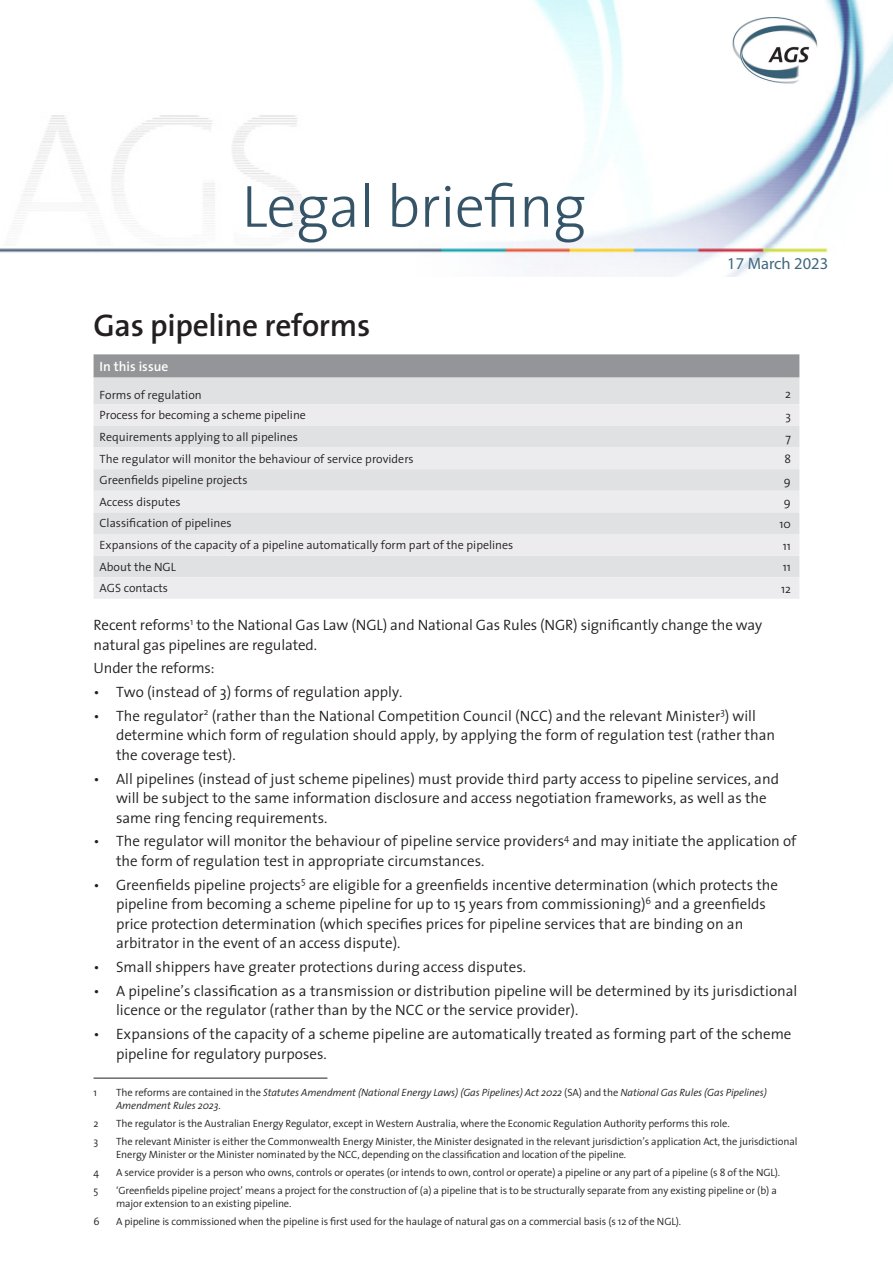
<style>
.page{position:relative;width:893px;height:1263px;background:#fff}
.page>*{position:absolute;margin:0;border:0;box-sizing:border-box;transform-origin:0 0}
.HEADING_4{font:300 60px "The Sans";letter-spacing:-.01em;color:#365468}
.MAIN_HEAD{font:600 31.5px "The Sans";letter-spacing:-.01em;color:#231f20}
.TEXT{font:16.5px "Myriad Pro";color:#40687e}
.Text{font:300 15px/19.5px "The Sans";color:#231f20}
.TEXT-2{font:600 13.5px "The Sans";color:#fff}
.Contents{font:300 12px "The Sans";color:#231f20}
.Head_1{font:300 12px "The Sans";color:#231f20}
.Foot_note{font:300 10.5px/13.5px "The Sans";letter-spacing:-.01em;color:#231f20}
.Foot_note-2{font:italic 300 10.5px/13.5px "The Sans";letter-spacing:-.01em;color:#231f20}
.s1{font-style:normal}
</style>
<div class="page">
<img style="left:0;top:0;width:893px;height:276px">
<img style="left:731px;top:9px;width:87px;height:82px">
<hr style="left:94px;top:1078px;width:233px;height:1px;background:#231f20">
<svg style="left:94px;top:354px;width:705px;height:24px;background:#96989b"></svg>
<div style="left:94px;top:378px;width:705px;height:26px;background:#e0e1e3"></div>
<svg style="left:94px;top:404px;width:705px;height:195px;background:#e6e7e9"></svg>
<p class="HEADING_4" style="left:242px;top:157px;width:346px">Legal briefing</p>
<p class="MAIN_HEAD" style="left:94px;top:299px;width:278px">Gas pipeline reforms</p>
<p class="TEXT" style="left:727px;top:253px;width:102px">17 March 2023</p>
<p class="TEXT-2" style="left:100px;top:355px;width:70px">In this issue</p>
<p class="Contents" style="left:100px;top:385px;width:104px">Forms of regulation</p>
<p class="Contents" style="left:785px;top:384px;width:7px">2</p>
<p class="Contents" style="left:100px;top:405px;width:208px">Process for becoming a scheme pipeline</p>
<p class="Head_1" style="left:785px;top:406px;width:7px">3</p>
<p class="Contents" style="left:100px;top:427px;width:200px">Requirements applying to all pipelines</p>
<p class="Head_1" style="left:785px;top:427px;width:7px">7</p>
<p class="Contents" style="left:100px;top:449px;width:316px">The regulator will monitor the behaviour of service providers</p>
<p class="Head_1" style="left:784px;top:449px;width:8px">8</p>
<p class="Contents" style="left:100px;top:470px;width:149px">Greenfields pipeline projects</p>
<p class="Head_1" style="left:784px;top:471px;width:8px">9</p>
<p class="Contents" style="left:100px;top:492px;width:82px">Access disputes</p>
<p class="Head_1" style="left:784px;top:492px;width:8px">9</p>
<p class="Contents" style="left:100px;top:513px;width:134px">Classification of pipelines</p>
<p class="Head_1" style="left:779px;top:514px;width:13px">10</p>
<p class="Contents" style="left:100px;top:535px;width:415px">Expansions of the capacity of a pipeline automatically form part of the pipelines</p>
<p class="Head_1" style="left:783px;top:535px;width:10px">11</p>
<p class="Contents" style="left:100px;top:557px;width:78px">About the NGL</p>
<p class="Head_1" style="left:783px;top:557px;width:10px">11</p>
<p class="Head_1" style="left:100px;top:578px;width:70px">AGS contacts</p>
<p class="Head_1" style="left:781px;top:579px;width:11px">12</p>
<p class="Text" style="left:94px;top:615px;width:670px">Recent reforms<sup>1</sup> to the National Gas Law (NGL) and National Gas Rules (NGR) significantly change the way natural gas pipelines are regulated.</p>
<p class="Text" style="left:94px;top:658px;width:123px">Under the reforms:</p>
<p class="Text" style="left:94px;top:682px;width:310px">• Two (instead of 3) forms of regulation apply.</p>
<p class="Text" style="left:116px;top:706px;width:661px;text-indent:-23px">• The regulator<sup>2</sup> (rather than the National Competition Council (NCC) and the relevant Minister<sup>3</sup>) will determine which form of regulation should apply, by applying the form of regulation test (rather than the coverage test).</p>
<p class="Text" style="left:116px;top:768px;width:664px;text-indent:-23px">• All pipelines (instead of just scheme pipelines) must provide third party access to pipeline services, and will be subject to the same information disclosure and access negotiation frameworks, as well as the same ring fencing requirements.</p>
<p class="Text" style="left:116px;top:831px;width:682px;text-indent:-23px">• The regulator will monitor the behaviour of pipeline service providers<sup>4</sup> and may initiate the application of the form of regulation test in appropriate circumstances.</p>
<p class="Text" style="left:116px;top:874px;width:664px;text-indent:-23px">• Greenfields pipeline projects<sup>5</sup> are eligible for a greenfields incentive determination (which protects the pipeline from becoming a scheme pipeline for up to 15 years from commissioning)<sup>6</sup> and a greenfields price protection determination (which specifies prices for pipeline services that are binding on an arbitrator in the event of an access dispute).</p>
<p class="Text" style="left:94px;top:957px;width:434px">• Small shippers have greater protections during access disputes.</p>
<p class="Text" style="left:116px;top:980px;width:683px;text-indent:-23px">• A pipeline’s classification as a transmission or distribution pipeline will be determined by its jurisdictional licence or the regulator (rather than by the NCC or the service provider).</p>
<p class="Text" style="left:116px;top:1024px;width:677px;text-indent:-23px">• Expansions of the capacity of a scheme pipeline are automatically treated as forming part of the scheme pipeline for regulatory purposes.</p>
<p class="Foot_note" style="left:94px;top:1085px;width:5px">1</p>
<p class="Foot_note-2" style="left:116px;top:1085px;width:652px"><span class="s1">The reforms are contained in the</span> Statutes Amendment (National Energy Laws) (Gas Pipelines) Act 2022 <span class="s1">(SA) and the</span> National Gas Rules (Gas Pipelines)<br>Amendment Rules 2023<span class="s1">.</span></p>
<p class="Foot_note" style="left:94px;top:1116px;width:7px">2</p>
<p class="Foot_note" style="left:116px;top:1116px;width:615px">The regulator is the Australian Energy Regulator, except in Western Australia, where the Economic Regulation Authority performs this role.</p>
<p class="Foot_note" style="left:94px;top:1134px;width:6px">3</p>
<p class="Foot_note" style="left:116px;top:1134px;width:683px">The relevant Minister is either the Commonwealth Energy Minister, the Minister designated in the relevant jurisdiction’s application Act, the jurisdictional<br>Energy Minister or the Minister nominated by the NCC, depending on the classification and location of the pipeline.</p>
<p class="Foot_note" style="left:94px;top:1165px;width:7px">4</p>
<p class="Foot_note" style="left:116px;top:1165px;width:666px">A service provider is a person who owns, controls or operates (or intends to own, control or operate) a pipeline or any part of a pipeline (s 8 of the NGL).</p>
<p class="Foot_note" style="left:94px;top:1183px;width:6px">5</p>
<p class="Foot_note" style="left:116px;top:1183px;width:662px">‘Greenfields pipeline project’ means a project for the construction of (a) a pipeline that is to be structurally separate from any existing pipeline or (b) a major extension to an existing pipeline.</p>
<p class="Foot_note" style="left:94px;top:1214px;width:8px">6</p>
<p class="Foot_note" style="left:116px;top:1214px;width:567px">A pipeline is commissioned when the pipeline is first used for the haulage of natural gas on a commercial basis (s 12 of the NGL).</p>
</div>
